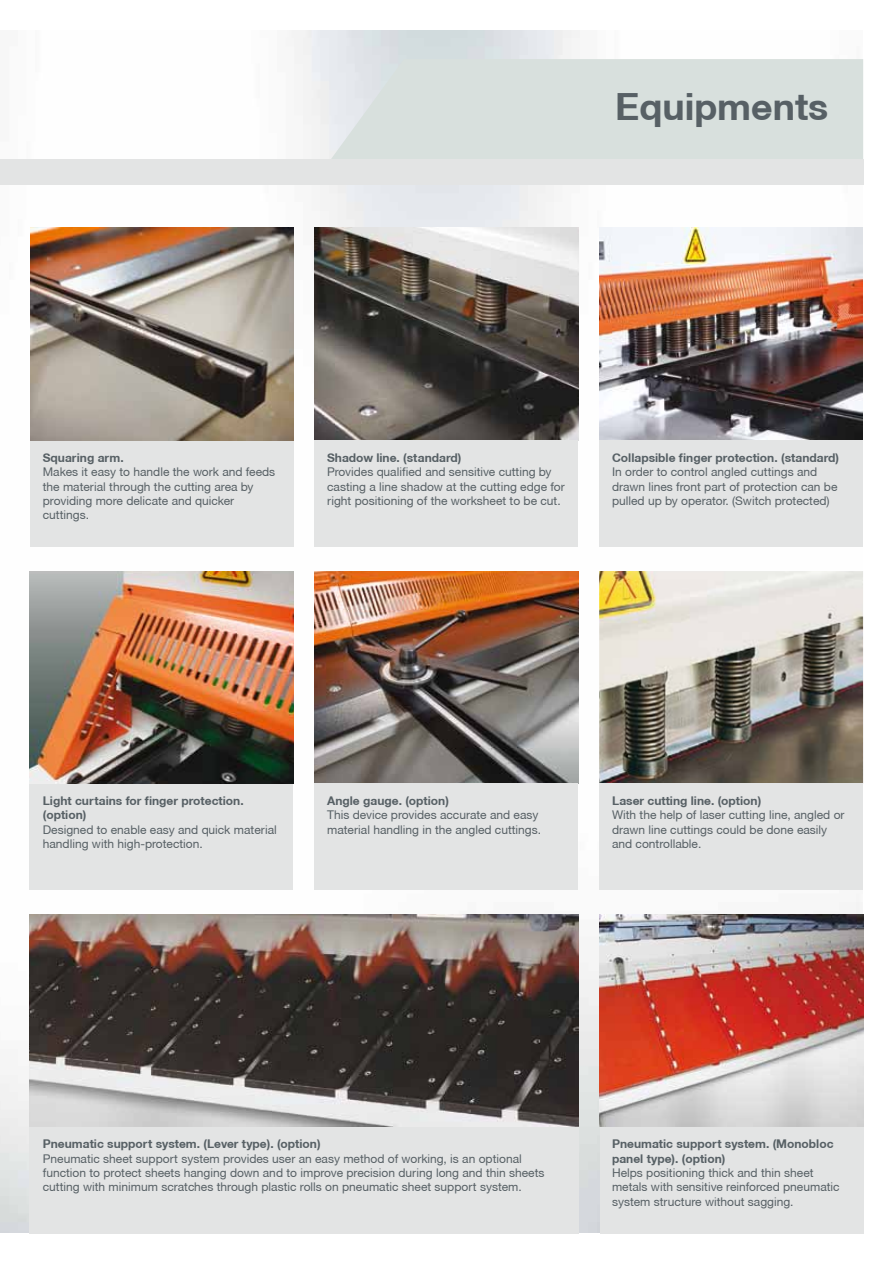
<style>
.page{position:relative;width:893px;height:1263px;background:#fff}
.page>*{position:absolute;margin:0;border:0;box-sizing:border-box;transform-origin:0 0}
.t1{font:700 37.5px "Helvetica Neue CE";color:#576065}
.t2{font:12px/14.4px "Helvetica Neue CE";color:#576065}
.t3{font:700 12px/14.4px "Helvetica Neue CE";color:#576065}
</style>
<div class="page">
<img style="left:0;top:30px;width:863px;height:1203px">
<svg style="left:331px;top:59px;width:532px;height:101px;fill:#d8e0dd"></svg>
<div style="left:0;top:160px;width:863px;height:25px;background:#e3e4e4"></div>
<img style="left:600px;top:914px;width:263px;height:213px">
<div style="left:600px;top:1127px;width:263px;height:106px;background:#e3e4e4"></div>
<img style="left:29px;top:914px;width:550px;height:213px">
<div style="left:29px;top:1127px;width:550px;height:106px;background:#e3e4e4"></div>
<img style="left:599px;top:228px;width:264px;height:212px">
<div style="left:599px;top:440px;width:264px;height:107px;background:#e3e4e4"></div>
<img style="left:314px;top:228px;width:264px;height:212px">
<div style="left:314px;top:440px;width:264px;height:107px;background:#e3e4e4"></div>
<div style="left:30px;top:440px;width:264px;height:107px;background:#e3e4e4"></div>
<img style="left:30px;top:228px;width:264px;height:212px">
<img style="left:599px;top:571px;width:264px;height:213px">
<div style="left:599px;top:784px;width:264px;height:106px;background:#e3e4e4"></div>
<img style="left:314px;top:571px;width:264px;height:213px">
<div style="left:314px;top:784px;width:264px;height:106px;background:#e3e4e4"></div>
<div style="left:29px;top:784px;width:264px;height:106px;background:#e3e4e4"></div>
<img style="left:29px;top:571px;width:264px;height:213px">
<h1 class="t1" style="left:615px;top:83px;width:215px">Equipments</h1>
<p class="t3" style="left:43px;top:450px;width:82px">Squaring arm.</p>
<p class="t2" style="left:43px;top:465px;width:234px">Makes it easy to handle the work and feeds the material through the cutting area by providing more delicate and quicker cuttings.</p>
<p class="t3" style="left:327px;top:450px;width:136px">Shadow line. (standard)</p>
<p class="t2" style="left:327px;top:465px;width:239px">Provides qualified and sensitive cutting by casting a line shadow at the cutting edge for right positioning of the worksheet to be cut.</p>
<p class="t3" style="left:612px;top:450px;width:229px">Collapsible finger protection. (standard)</p>
<p class="t2" style="left:612px;top:465px;width:227px">In order to control angled cuttings and drawn lines front part of protection can be pulled up by operator. (Switch protected)</p>
<p class="t3" style="left:43px;top:794px;width:202px">Light curtains for finger protection. (option)</p>
<p class="t2" style="left:43px;top:822px;width:235px">Designed to enable easy and quick material handling with high-protection.</p>
<p class="t3" style="left:327px;top:794px;width:123px">Angle gauge. (option)</p>
<p class="t2" style="left:327px;top:808px;width:216px">This device provides accurate and easy material handling in the angled cuttings.</p>
<p class="t3" style="left:612px;top:794px;width:151px">Laser cutting line. (option)</p>
<p class="t2" style="left:612px;top:808px;width:234px">With the help of laser cutting line, angled or drawn line cuttings could be done easily and controllable.</p>
<p class="t3" style="left:43px;top:1137px;width:279px">Pneumatic support system. (Lever type). (option)</p>
<p class="t2" style="left:43px;top:1151px;width:503px">Pneumatic sheet support system provides user an easy method of working, is an optional function to protect sheets hanging down and to improve precision during long and thin sheets cutting with minimum scratches through plastic rolls on pneumatic sheet support system.</p>
<p class="t3" style="left:612px;top:1137px;width:223px">Pneumatic support system. (Monobloc panel type). (option)</p>
<p class="t2" style="left:612px;top:1166px;width:229px">Helps positioning thick and thin sheet metals with sensitive reinforced pneumatic system structure without sagging.</p>
</div>
